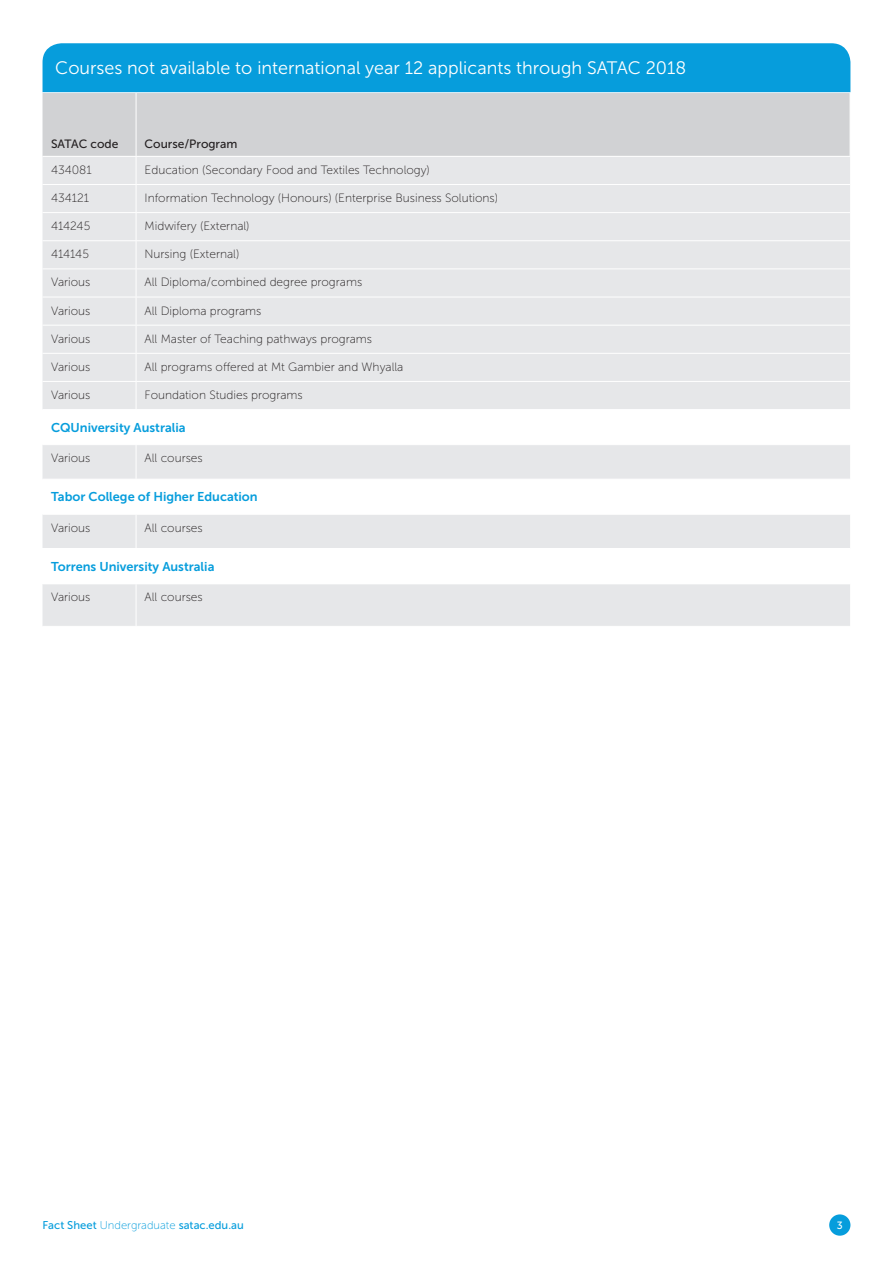
<style>
.page{position:relative;width:893px;height:1263px;background:#fff}
.page>*{position:absolute;margin:0;border:0;box-sizing:border-box;transform-origin:0 0}
.t1{font:18px "Museo Sans 300";color:#fff}
.Secondary_Heading{font:12.75px "Museo Sans 700";color:#069ddc}
.Table_-_Body{font:12px "Museo Sans 100";color:#231f20}
.Body_Copy_bold{font:12px "Museo Sans 500";color:#231f20}
.t2{font:11.25px "Museo Sans 500";color:#069ddc}
.t3{font:10.5px "Museo Sans 500";color:#fff}
.s1{font-family:"Museo Sans 100"}
</style>
<div class="page">
<div style="left:829px;top:1214px;width:21px;height:22px;background:#069ddc;border-radius:50%"></div>
<div style="left:43px;top:93px;width:807px;height:63px;background:#d1d2d4"></div>
<svg style="left:43px;top:157px;width:807px;height:469px;fill:#e6e7e9"></svg>
<div style="left:43px;top:549px;width:807px;height:35px;background:#fff"></div>
<hr style="left:43px;top:184px;width:93px;height:1px;background:#fff">
<hr style="left:136px;top:184px;width:714px;height:1px;background:#fff">
<hr style="left:43px;top:212px;width:93px;height:1px;background:#fff">
<hr style="left:136px;top:212px;width:714px;height:1px;background:#fff">
<hr style="left:43px;top:240px;width:93px;height:1px;background:#fff">
<hr style="left:136px;top:240px;width:714px;height:1px;background:#fff">
<hr style="left:43px;top:268px;width:93px;height:1px;background:#fff">
<hr style="left:136px;top:268px;width:714px;height:1px;background:#fff">
<hr style="left:43px;top:297px;width:93px;height:1px;background:#fff">
<hr style="left:136px;top:297px;width:714px;height:1px;background:#fff">
<hr style="left:43px;top:325px;width:93px;height:1px;background:#fff">
<hr style="left:136px;top:325px;width:714px;height:1px;background:#fff">
<hr style="left:43px;top:353px;width:93px;height:1px;background:#fff">
<hr style="left:136px;top:353px;width:714px;height:1px;background:#fff">
<hr style="left:43px;top:381px;width:93px;height:1px;background:#fff">
<hr style="left:136px;top:381px;width:714px;height:1px;background:#fff">
<svg style="left:136px;top:157px;width:1px;height:252px"></svg>
<hr style="left:136px;top:445px;width:1px;height:34px;background:#fff">
<hr style="left:136px;top:515px;width:1px;height:33px;background:#fff">
<hr style="left:136px;top:584px;width:1px;height:42px;background:#fff">
<hr style="left:43px;top:409px;width:93px;height:1px;background:#fff">
<hr style="left:136px;top:409px;width:714px;height:1px;background:#fff">
<hr style="left:43px;top:444px;width:93px;height:1px;background:#fff">
<hr style="left:136px;top:444px;width:714px;height:1px;background:#fff">
<hr style="left:43px;top:479px;width:93px;height:1px;background:#fff">
<hr style="left:136px;top:479px;width:714px;height:1px;background:#fff">
<hr style="left:43px;top:514px;width:93px;height:1px;background:#fff">
<hr style="left:136px;top:514px;width:714px;height:1px;background:#fff">
<hr style="left:43px;top:548px;width:93px;height:1px;background:#fff">
<hr style="left:136px;top:548px;width:714px;height:1px;background:#fff">
<hr style="left:136px;top:93px;width:1px;height:63px;background:#fff">
<div style="left:43px;top:43px;width:807px;height:49px;background:#069ddc"></div>
<p class="t1" style="left:55px;top:59px;width:632px">Courses not available to international year 12 applicants through SATAC 2018</p>
<p class="Body_Copy_bold" style="left:51px;top:137px;width:69px">SATAC code</p>
<p class="Body_Copy_bold" style="left:145px;top:137px;width:94px">Course/Program</p>
<p class="Table_-_Body" style="left:51px;top:163px;width:42px">434081</p>
<p class="Table_-_Body" style="left:145px;top:163px;width:287px">Education (Secondary Food and Textiles Technology)</p>
<p class="Table_-_Body" style="left:51px;top:191px;width:40px">434121</p>
<p class="Table_-_Body" style="left:145px;top:191px;width:355px">Information Technology (Honours) (Enterprise Business Solutions)</p>
<p class="Table_-_Body" style="left:51px;top:220px;width:41px">414245</p>
<p class="Table_-_Body" style="left:145px;top:220px;width:107px">Midwifery (External)</p>
<p class="Table_-_Body" style="left:51px;top:248px;width:39px">414145</p>
<p class="Table_-_Body" style="left:145px;top:248px;width:96px">Nursing (External)</p>
<p class="Table_-_Body" style="left:51px;top:276px;width:41px">Various</p>
<p class="Table_-_Body" style="left:145px;top:276px;width:219px">All Diploma/combined degree programs</p>
<p class="Table_-_Body" style="left:51px;top:304px;width:41px">Various</p>
<p class="Table_-_Body" style="left:145px;top:304px;width:118px">All Diploma programs</p>
<p class="Table_-_Body" style="left:51px;top:332px;width:41px">Various</p>
<p class="Table_-_Body" style="left:145px;top:332px;width:229px">All Master of Teaching pathways programs</p>
<p class="Table_-_Body" style="left:51px;top:360px;width:41px">Various</p>
<p class="Table_-_Body" style="left:145px;top:360px;width:260px">All programs offered at Mt Gambier and Whyalla</p>
<p class="Table_-_Body" style="left:51px;top:388px;width:41px">Various</p>
<p class="Table_-_Body" style="left:145px;top:388px;width:160px">Foundation Studies programs</p>
<p class="Secondary_Heading" style="left:51px;top:420px;width:136px">CQUniversity Australia</p>
<p class="Table_-_Body" style="left:51px;top:452px;width:41px">Various</p>
<p class="Table_-_Body" style="left:145px;top:452px;width:60px">All courses</p>
<p class="Secondary_Heading" style="left:51px;top:490px;width:208px">Tabor College of Higher Education</p>
<p class="Table_-_Body" style="left:51px;top:521px;width:41px">Various</p>
<p class="Table_-_Body" style="left:145px;top:521px;width:60px">All courses</p>
<p class="Secondary_Heading" style="left:51px;top:560px;width:165px">Torrens University Australia</p>
<p class="Table_-_Body" style="left:51px;top:591px;width:41px">Various</p>
<p class="Table_-_Body" style="left:145px;top:591px;width:60px">All courses</p>
<p class="t2" style="left:43px;top:1219px;width:203px">Fact Sheet <span class="s1">Undergraduate</span> satac.edu.au</p>
<p class="t3" style="left:837px;top:1219px;width:7px">3</p>
</div>
